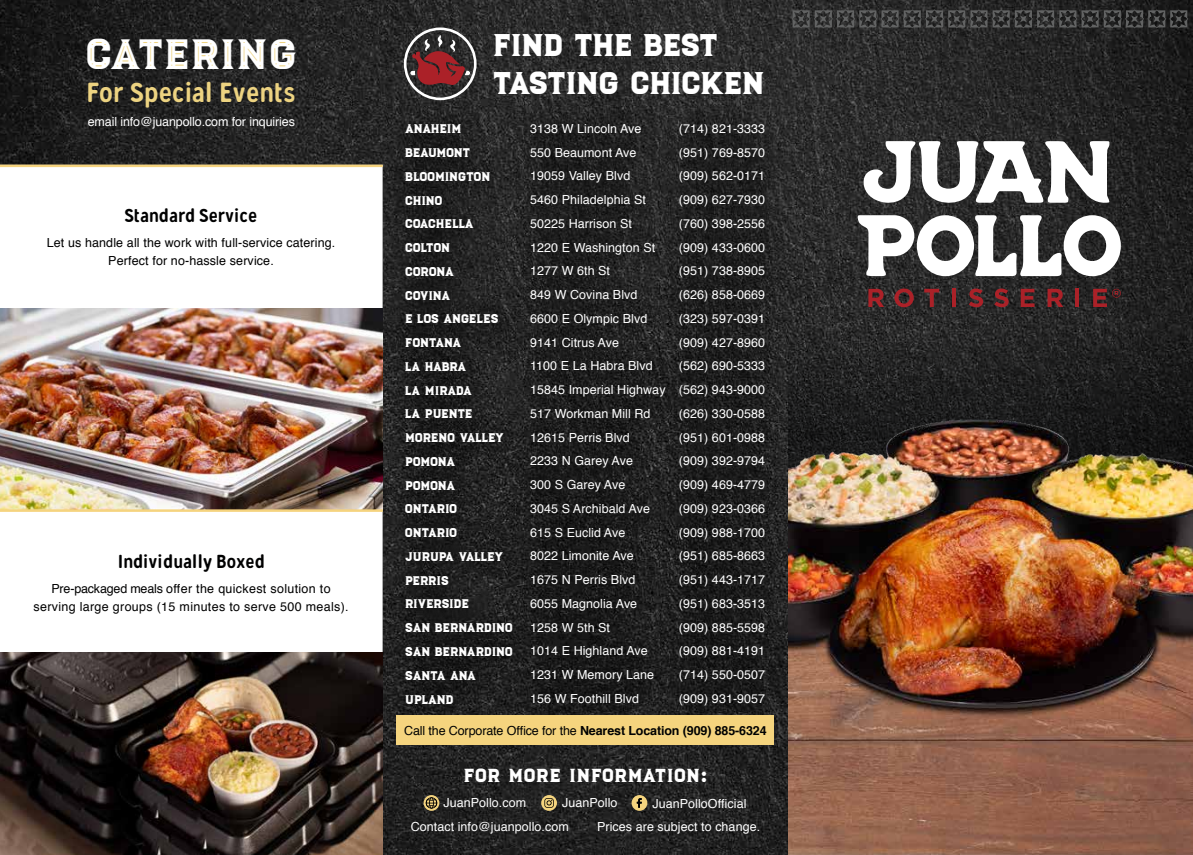
<style>
.page{position:relative;width:1193px;height:855px;background:#fff}
.page>*{position:absolute;margin:0;border:0;box-sizing:border-box;transform-origin:0 0}
.t1{font:42.25px "Luchador";letter-spacing:.03em;color:#fff}
.t2{font:31.25px/37.5px "Luchador";letter-spacing:-.02em;color:#fff}
.t3{font:27.5px "Gunnar";letter-spacing:.015em;color:#edd381}
.t4{font:18.75px "Gunnar";letter-spacing:.025em;color:#000101}
.t5{font:18.75px "Luchador";letter-spacing:.05em;color:#fff}
.t6{font:12.5px/23.8px "Helvetica";letter-spacing:.005em;color:#fff;text-align:justify}
.t7{font:12.5px/23.8px "Luchador";letter-spacing:.005em;color:#fff}
.t8{font:12.5px/18.8px "Helvetica";letter-spacing:.01em;color:#000101;text-align:center}
.t9{font:12.5px "Helvetica";letter-spacing:-.01em;color:#000101}
.s1{font-weight:700}
</style>
<div class="page">
<img style="left:0;top:0;width:788px;height:855px">
<img style="left:788px;top:0;width:404px;height:855px">
<div style="left:655px;top:100px;width:136px;height:632px;background:#000;opacity:.65"></div>
<div style="left:381px;top:100px;width:158px;height:631px;background:#000;opacity:.65"></div>
<div style="left:506px;top:100px;width:186px;height:630px;background:#000;opacity:.65"></div>
<svg style="left:404px;top:28px;width:72px;height:72px;background:#634546"></svg>
<svg style="left:631px;top:795px;width:16px;height:16px"></svg>
<svg style="left:541px;top:795px;width:16px;height:16px"></svg>
<svg style="left:544px;top:798px;width:10px;height:10px"></svg>
<svg style="left:423px;top:795px;width:16px;height:16px"></svg>
<svg style="left:426px;top:797px;width:11px;height:12px"></svg>
<div style="left:397px;top:716px;width:377px;height:29px;background:#f5d47e"></div>
<svg style="left:868px;top:289px;width:16px;height:18px"></svg>
<svg style="left:894px;top:289px;width:19px;height:18px"></svg>
<svg style="left:924px;top:289px;width:15px;height:18px"></svg>
<hr style="left:952px;top:289px;width:4px;height:18px;background:#ab2128">
<svg style="left:968px;top:289px;width:15px;height:18px"></svg>
<svg style="left:994px;top:289px;width:14px;height:18px"></svg>
<svg style="left:1020px;top:289px;width:14px;height:18px"></svg>
<svg style="left:1047px;top:289px;width:16px;height:18px"></svg>
<hr style="left:1075px;top:289px;width:4px;height:18px;background:#ab2128">
<svg style="left:862px;top:141px;width:247px;height:63px"></svg>
<svg style="left:857px;top:215px;width:263px;height:61px"></svg>
<svg style="left:1093px;top:289px;width:27px;height:18px"></svg>
<img style="left:0;top:652px;width:383px;height:203px">
<img style="left:0;top:308px;width:383px;height:201px">
<hr style="left:0;top:165px;width:383px;height:2px;background:#f5d37e">
<hr style="left:0;top:509px;width:383px;height:3px;background:#f5d37e">
<svg style="left:791px;top:9px;width:397px;height:19px;background:#3b3b3b"></svg>
<h1 class="t1" style="left:86px;top:24px;width:213px">CATERING</h1>
<h3 class="t3" style="left:86px;top:75px;width:211px">For Special Events</h3>
<p class="t6" style="left:88px;top:110px;width:209px">email info@juanpollo.com for inquiries</p>
<h3 class="t4" style="left:125px;top:203px;width:134px">Standard Service</h3>
<p class="t8" style="left:47px;top:233px;width:290px">Let us handle all the work with full-service catering.<br>Perfect for no-hassle service.</p>
<h3 class="t4" style="left:118px;top:549px;width:148px">Individually Boxed</h3>
<p class="t8" style="left:34px;top:579px;width:316px">Pre-packaged meals offer the quickest solution to serving large groups (15 minutes to serve 500 meals).</p>
<h2 class="t2" style="left:493px;top:26px;width:273px">FIND THE BEST<br>TASTING CHICKEN</h2>
<p class="t7" style="left:405px;top:117px;width:109px">ANAHEIM<br>BEAUMONT<br>BLOOMINGTON<br>CHINO<br>COACHELLA<br>COLTON<br>CORONA<br>COVINA<br>E LOS ANGELES<br>FONTANA<br>LA HABRA<br>LA MIRADA<br>LA PUENTE<br>MORENO VALLEY<br>POMONA<br>POMONA<br>ONTARIO<br>ONTARIO<br>JURUPA VALLEY<br>PERRIS<br>RIVERSIDE<br>SAN BERNARDINO<br>SAN BERNARDINO<br>SANTA ANA<br>UPLAND</p>
<p class="t6" style="left:530px;top:117px;width:137px;text-align:left">3138 W Lincoln Ave<br>550 Beaumont Ave<br>19059 Valley Blvd<br>5460 Philadelphia St<br>50225 Harrison St<br>1220 E Washington St<br>1277 W 6th St<br>849 W Covina Blvd<br>6600 E Olympic Blvd<br>9141 Citrus Ave<br>1100 E La Habra Blvd<br>15845 Imperial Highway<br>517 Workman Mill Rd<br>12615 Perris Blvd<br>2233 N Garey Ave<br>300 S Garey Ave<br>3045 S Archibald Ave<br>615 S Euclid Ave<br>8022 Limonite Ave<br>1675 N Perris Blvd<br>6055 Magnolia Ave<br>1258 W 5th St<br>1014 E Highland Ave<br>1231 W Memory Lane<br>156 W Foothill Blvd</p>
<p class="t6" style="left:679px;top:117px;width:88px">(714) 821-3333 (951) 769-8570 (909) 562-0171 (909) 627-7930 (760) 398-2556 (909) 433-0600 (951) 738-8905 (626) 858-0669 (323) 597-0391 (909) 427-8960 (562) 690-5333 (562) 943-9000 (626) 330-0588 (951) 601-0988 (909) 392-9794 (909) 469-4779 (909) 923-0366 (909) 988-1700 (951) 685-8663 (951) 443-1717 (951) 683-3513 (909) 885-5598 (909) 881-4191 (714) 550-0507 (909) 931-9057</p>
<p class="t9" style="left:404px;top:721px;width:364px">Call the Corporate Office for the <span class="s1">Nearest Location (909) 885-6324</span></p>
<h3 class="t5" style="left:463px;top:761px;width:245px">FOR MORE INFORMATION:</h3>
<p class="t6" style="left:443px;top:791px;width:84px">JuanPollo.com</p>
<p class="t6" style="left:562px;top:791px;width:57px">JuanPollo</p>
<p class="t6" style="left:652px;top:792px;width:96px">JuanPolloOfficial</p>
<p class="t6" style="left:411px;top:815px;width:160px">Contact info@juanpollo.com</p>
<p class="t6" style="left:597px;top:815px;width:164px">Prices are subject to change.</p>
</div>
